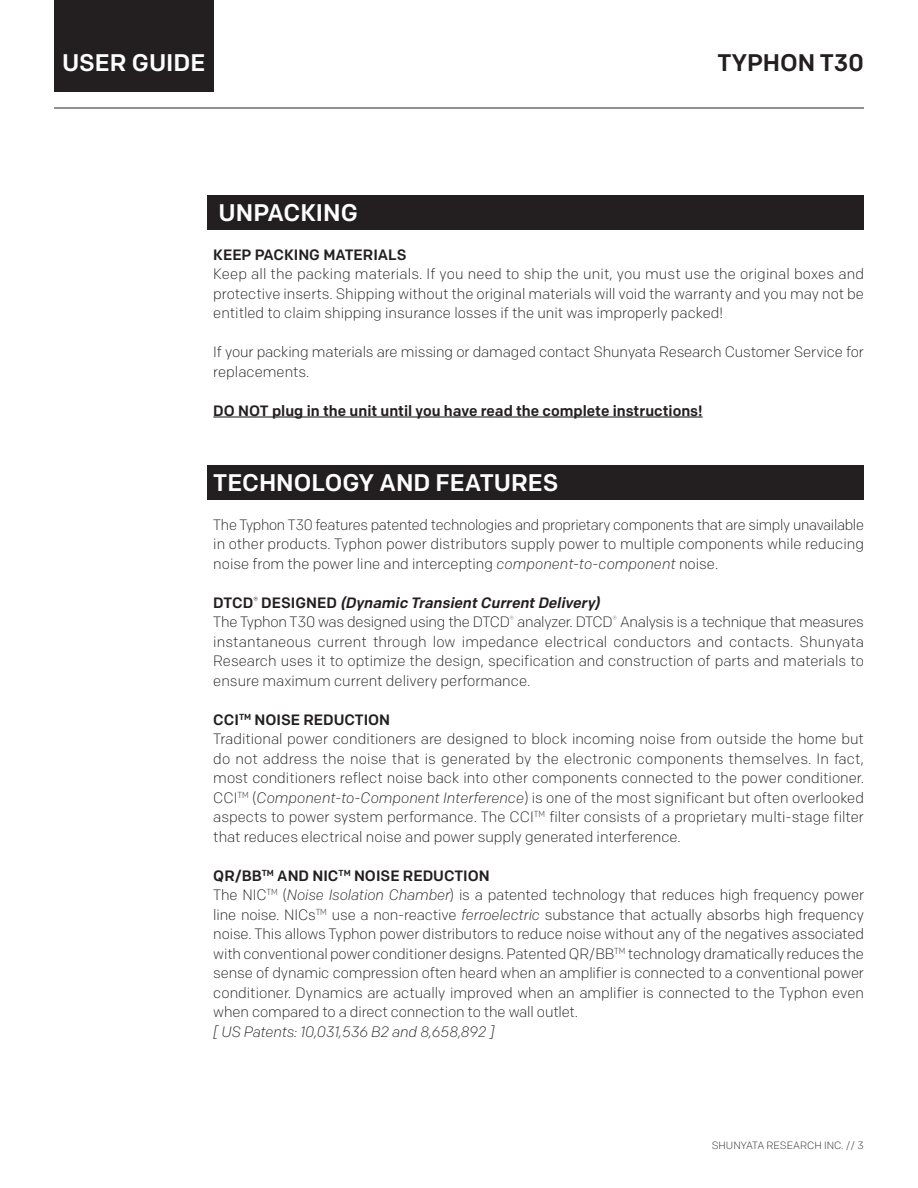
<style>
.page{position:relative;width:918px;height:1188px;background:#fff}
.page>*{position:absolute;margin:0;border:0;box-sizing:border-box;transform-origin:0 0}
.t1{font:500 24px "Colfax";color:#fff}
.t2{font:500 24px "Colfax";color:#231f20}
.t3{font:300 15px/19.5px "Colfax";letter-spacing:-.005em;color:#231f20}
.t4{font:300 15px/19.5px "Colfax";letter-spacing:-.005em;color:#231f20;text-align:justify;scale:.96 1}
.t5{font:500 15px "Colfax";color:#231f20}
.t6{font:italic 300 15px "Colfax";letter-spacing:-.015em;color:#231f20}
.t7{font:300 10.5px "Colfax";color:#231f20}
.s1{font-style:italic}
.s2{font-weight:500}
.s3{font-weight:500;font-style:italic}
</style>
<div class="page">
<div style="left:208px;top:195px;width:656px;height:35px;background:#231f20"></div>
<div style="left:207px;top:465px;width:657px;height:35px;background:#231f20"></div>
<hr style="left:213px;top:416px;width:490px;height:2px;background:#231f20">
<hr style="left:54px;top:108px;width:810px;height:1px;background:#231f20">
<div style="left:54px;top:0;width:159px;height:92px;background:#231f20"></div>
<h1 class="t1" style="left:62px;top:48px;width:145px">USER GUIDE</h1>
<h1 class="t2" style="left:717px;top:48px;width:148px">TYPHON T30</h1>
<h1 class="t1" style="left:219px;top:197px;width:141px">UNPACKING</h1>
<p class="t5" style="left:213px;top:245px;width:195px">KEEP PACKING MATERIALS</p>
<p class="t3" style="left:213px;top:264px;width:652px;text-align:justify">Keep all the packing materials. If you need to ship the unit, you must use the original boxes and protective inserts. Shipping without the original materials will void the warranty and you may not be entitled to claim shipping insurance losses if the unit was improperly packed!</p>
<p class="t3" style="left:213px;top:342px;width:652px">If your packing materials are missing or damaged contact Shunyata Research Customer Service for replacements.</p>
<p class="t5" style="left:213px;top:401px;width:491px">DO NOT plug in the unit until you have read the complete instructions!</p>
<h1 class="t1" style="left:213px;top:467px;width:347px">TECHNOLOGY AND FEATURES</h1>
<p class="t4" style="left:213px;top:514px;width:679px">The Typhon T30 features patented technologies and proprietary components that are simply unavailable in other products. Typhon power distributors supply power to multiple components while reducing noise from the power line and intercepting <span class="s1">component-to-component</span> noise.</p>
<p class="t3" style="left:213px;top:592px;width:652px"><span class="s2">D T C D</span> <sup>®</sup> <span class="s2">D E S I G N E D</span> <span class="s3">(Dynamic TransientCurrentDelivery)<br></span>The Typhon T30 was designed using the DTCD<sup>®</sup> analyzer. DTCD<sup>®</sup> Analysis is a technique that measures instantaneous current through low impedance electrical conductors and contacts. Shunyata Research uses it to optimize the design, specification and construction of parts and materials to ensure maximum current delivery performance.</p>
<p class="t3" style="left:213px;top:709px;width:652px"><span class="s2">CCI</span><sup>TM</sup> <span class="s2">NOISE REDUCTION<br></span>Traditional power conditioners are designed to block incoming noise from outside the home but do not address the noise that is generated by the electronic components themselves. In fact, most conditioners reflect noise back into other components connected to the power conditioner.<br>CCI<sup>TM</sup> (<span class="s1">Component-to-Component Interference</span>) is one of the most significant but often overlooked aspects to power system performance. The CCI<sup>TM</sup> filter consists of a proprietary multi-stage filter that reduces electrical noise and power supply generated interference.</p>
<p class="t3" style="left:213px;top:865px;width:652px"><span class="s2">QR/BB</span><sup>TM</sup> <span class="s2">AND NIC</span><sup>TM</sup> <span class="s2">NOISE REDUCTION<br></span>The NIC<sup>TM</sup> (<span class="s1">Noise Isolation Chamber</span>) is a patented technology that reduces high frequency power line noise. NICs<sup>TM</sup> use a non-reactive <span class="s1">ferroelectric</span> substance that actually absorbs high frequency noise. This allows Typhon power distributors to reduce noise without any of the negatives associated with conventional power conditioner designs. Patented QR/BB<sup>TM</sup> technology dramatically reduces the sense of dynamic compression often heard when an amplifier is connected to a conventional power conditioner. Dynamics are actually improved when an amplifier is connected to the Typhon even when compared to a direct connection to the wall outlet.</p>
<p class="t6" style="left:213px;top:1022px;width:283px">[ US Patents: 10,031,536 B2 and 8,658,892 ]</p>
<p class="t7" style="left:712px;top:1139px;width:154px">SHUNYATA RESEARCH INC. // 3</p>
</div>
